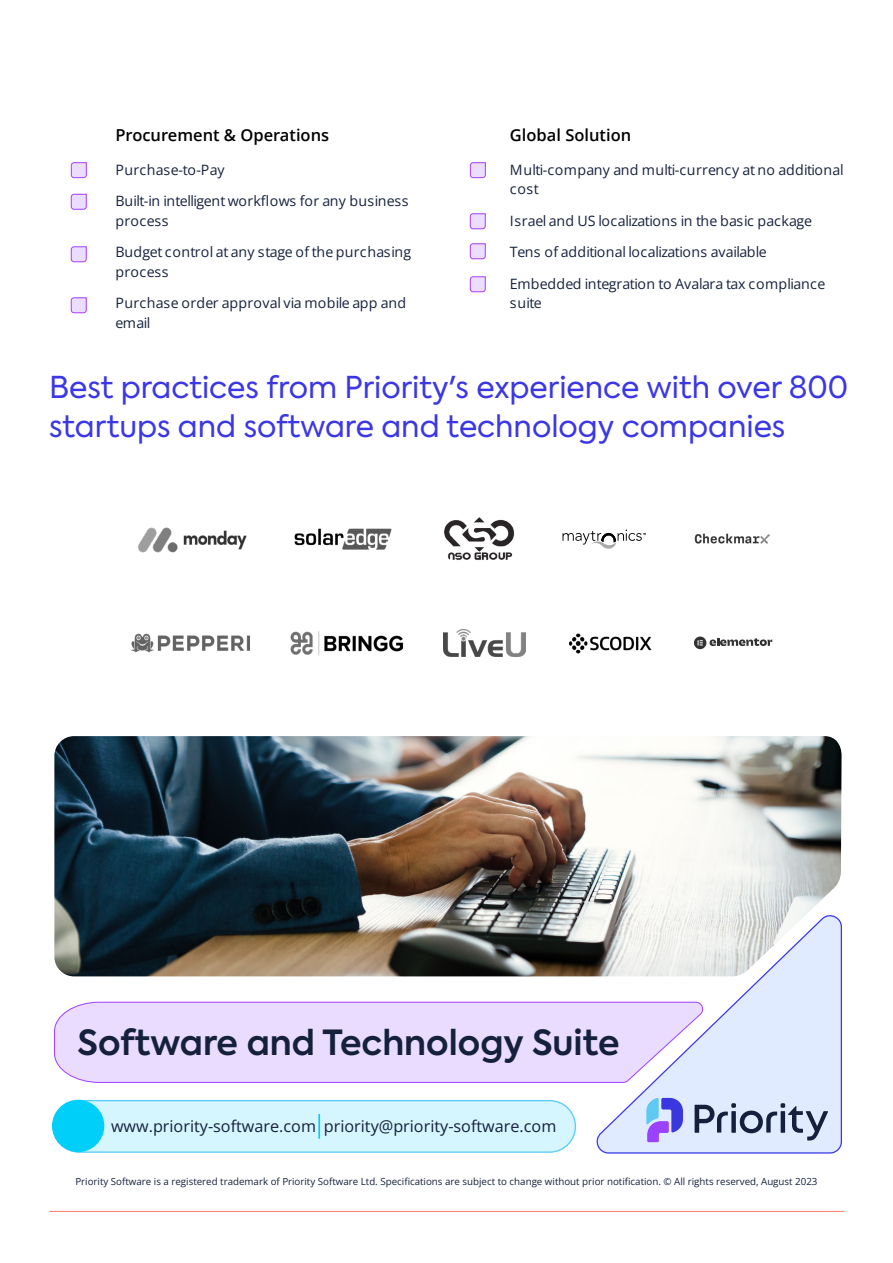
<style>
.page{position:relative;width:893px;height:1263px;background:#fff}
.page>*{position:absolute;margin:0;border:0;box-sizing:border-box;transform-origin:0 0}
.t1{font:600 34.5px "Axiforma";color:#15213c}
.t2{font:30px/39px "Axiforma";color:#3b37e6}
.t3{font:600 16.5px "Open Sans";color:#000}
.t4{font:16.2px "Open Sans";color:#15213c}
.t5{font:14.25px/19.5px "Open Sans";letter-spacing:.01em;color:#15213c}
.t6{font:14.25px/19.5px "Open Sans";letter-spacing:-.03em;color:#15213c}
.t7{font:9.75px "Open Sans";color:#15213c}
</style>
<div class="page">
<svg style="left:71px;top:162px;width:16px;height:16px"></svg>
<svg style="left:70px;top:194px;width:17px;height:16px"></svg>
<svg style="left:70px;top:246px;width:17px;height:17px"></svg>
<svg style="left:70px;top:297px;width:17px;height:17px"></svg>
<svg style="left:470px;top:162px;width:16px;height:16px"></svg>
<svg style="left:469px;top:213px;width:17px;height:17px"></svg>
<svg style="left:469px;top:243px;width:17px;height:17px"></svg>
<svg style="left:469px;top:276px;width:17px;height:17px"></svg>
<hr style="left:50px;top:1211px;width:794px;height:1px;background:#ff796d">
<svg style="left:593px;top:976px;width:249px;height:178px"></svg>
<svg style="left:54px;top:1001px;width:651px;height:82px;background:#e8daff"></svg>
<div style="left:54px;top:1100px;width:521px;height:52px;background:#d5f5ff;border-radius:26px"></div>
<div style="left:53px;top:1100px;width:523px;height:53px;border:1px solid #5ecef7;border-radius:26px"></div>
<svg style="left:646px;top:1098px;width:37px;height:44px;background:#9193f4"></svg>
<svg style="left:695px;top:1103px;width:133px;height:37px;background:#a7b2c8"></svg>
<div style="left:52px;top:1100px;width:52px;height:52px;background:#00d0f9;border-radius:50%"></div>
<hr style="left:318px;top:1114px;width:2px;height:25px;background:#00d0f9">
<img style="left:54px;top:736px;width:788px;height:240px">
<svg style="left:694px;top:636px;width:78px;height:13px"></svg>
<img style="left:694px;top:533px;width:76px;height:11px">
<svg style="left:562px;top:530px;width:84px;height:19px"></svg>
<img style="left:132px;top:633px;width:117px;height:20px">
<img style="left:444px;top:517px;width:71px;height:43px">
<img style="left:137px;top:527px;width:110px;height:26px">
<img style="left:294px;top:529px;width:97px;height:20px">
<img style="left:443px;top:629px;width:82px;height:28px">
<img style="left:290px;top:631px;width:113px;height:25px">
<img style="left:568px;top:633px;width:84px;height:21px">
<p class="t3" style="left:115px;top:124px;width:215px">Procurement &amp; Operations</p>
<p class="t3" style="left:510px;top:124px;width:123px">Global Solution</p>
<p class="t5" style="left:115px;top:160px;width:111px">Purchase-to-Pay</p>
<p class="t5" style="left:115px;top:191px;width:295px">Built-in intelligent workflows for any business process</p>
<p class="t5" style="left:115px;top:242px;width:297px">Budget control at any stage of the purchasing process</p>
<p class="t5" style="left:115px;top:293px;width:292px">Purchase order approval via mobile app and email</p>
<p class="t5" style="left:510px;top:160px;width:335px">Multi-company and multi-currency at no additional cost</p>
<p class="t6" style="left:510px;top:211px;width:304px">Israel and US localizations in the basic package</p>
<p class="t6" style="left:510px;top:242px;width:258px">Tens of additional localizations available</p>
<p class="t6" style="left:510px;top:274px;width:317px">Embedded integration to Avalara tax compliance suite</p>
<h2 class="t2" style="left:49px;top:368px;width:800px">Best practices from Priority's experience with over 800 startups and software and technology companies</h2>
<h1 class="t1" style="left:78px;top:1020px;width:543px">Software and Technology Suite</h1>
<p class="t4" style="left:111px;top:1115px;width:447px">www.priority-software.com priority@priority-software.com</p>
<p class="t7" style="left:75px;top:1174px;width:744px">Priority Software is a registered trademark of Priority Software Ltd. Specifications are subject to change without prior notification. © All rights reserved, August 2023</p>
</div>
